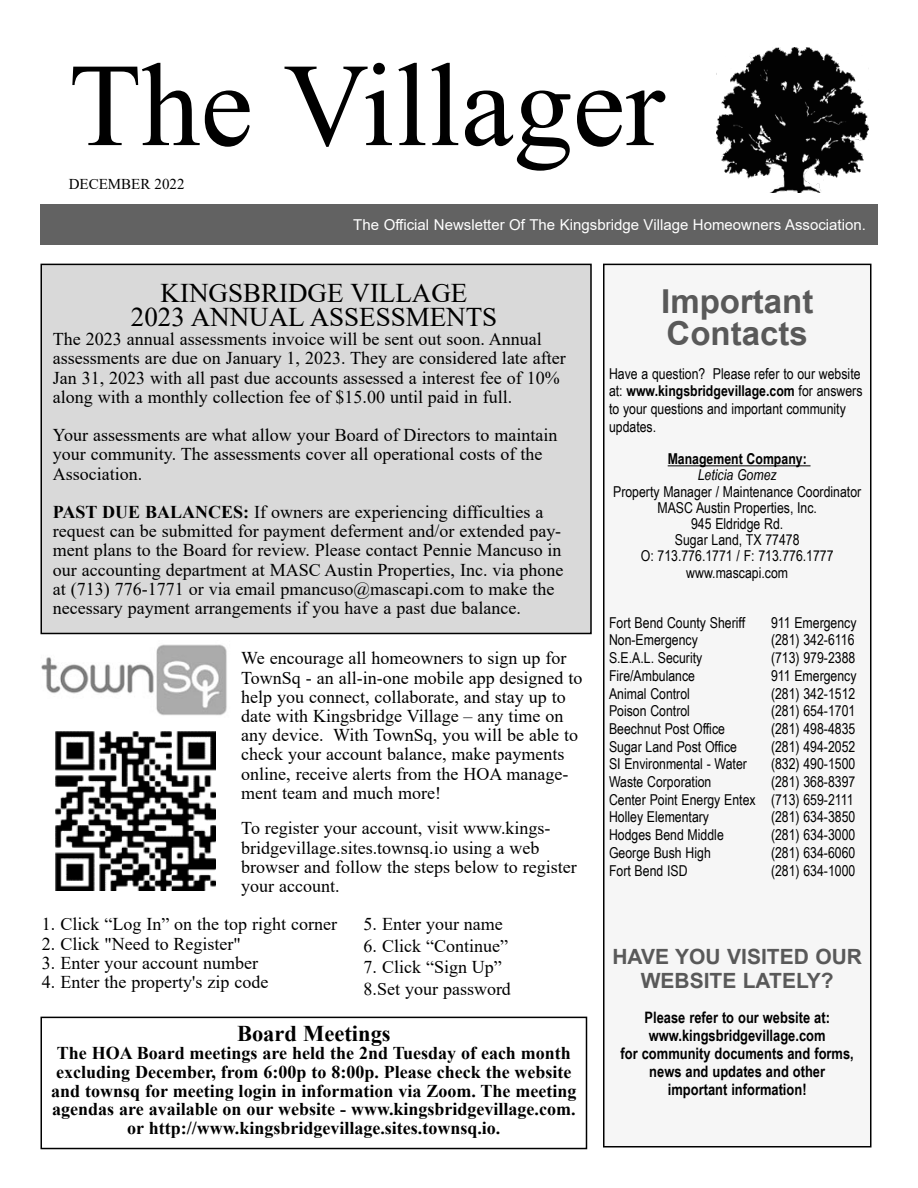
<style>
.page{position:relative;width:918px;height:1188px;background:#fff}
.page>*{position:absolute;margin:0;border:0;box-sizing:border-box;transform-origin:0 0}
.t1{font:118.5px "Times New Roman";color:#000}
.t2{font:700 33px "Arial";color:#595959}
.t3{font:27px "Times New Roman";color:#000}
.t4{font:700 22.5px "Times New Roman";color:#000}
.t5{font:700 21px/24px "Arial";color:#595959;text-align:center}
.t6{font:18px/19.2px "Times New Roman";color:#000}
.t7{font:700 18px "Times New Roman";color:#000}
.t8{font:700 15.75px/18px "Arial Narrow";color:#000}
.t9{font:15px/17.7px "Arial Narrow";color:#000}
.t10{font:15px "Arial";color:#fff}
.t11{font:700 15px "Arial Narrow";color:#000}
.t12{font:15px "Times New Roman";color:#000}
.t13{font:italic 15px "Arial Narrow";color:#000}
.s1{font-weight:700}
</style>
<div class="page">
<div style="left:42px;top:265px;width:548px;height:368px;background:#d9d9d9"></div>
<div style="left:40px;top:264px;width:552px;height:370px;border:2px solid #000"></div>
<div style="left:40px;top:204px;width:838px;height:40px;background:#626262"></div>
<img style="left:716px;top:47px;width:152px;height:146px">
<div style="left:604px;top:265px;width:266px;height:881px;background:#f6f6f6"></div>
<div style="left:603px;top:264px;width:268px;height:884px;border:2px solid #000"></div>
<hr style="left:668px;top:465px;width:143px;height:1px;background:#000">
<div style="left:40px;top:1017px;width:547px;height:132px;border:2px solid #000"></div>
<img style="left:41px;top:644px;width:186px;height:72px">
<img style="left:55px;top:731px;width:161px;height:160px">
<p class="t1" style="left:69px;top:40px;width:597px">The Villager</p>
<p class="t12" style="left:69px;top:176px;width:117px">DECEMBER 2022</p>
<p class="t10" style="left:353px;top:216px;width:514px">The Official Newsletter Of The Kingsbridge Village Homeowners Association.</p>
<p class="t3" style="left:161px;top:278px;width:308px">KINGSBRIDGE VILLAGE</p>
<p class="t3" style="left:131px;top:302px;width:368px">2023 ANNUAL ASSESSMENTS</p>
<p class="t6" style="left:53px;top:330px;width:514px">The 2023 annual assessments invoice will be sent out soon. Annual assessments are due on January 1, 2023. They are considered late after Jan 31, 2023 with all past due accounts assessed a interest fee of 10% along with a monthly collection fee of $15.00 until paid in full.</p>
<p class="t6" style="left:53px;top:426px;width:506px">Your assessments are what allow your Board of Directors to maintain your community. The assessments cover all operational costs of the<br>Association.</p>
<p class="t6" style="left:53px;top:502px;width:512px"><span class="s1">PAST DUE BALANCES:</span> If owners are experiencing difficulties a request can be submitted for payment deferment and/or extended pay&shy;ment plans to the Board for review. Please contact Pennie Mancuso in our accounting department at MASC Austin Properties, Inc. via phone at (713) 776-1771 or via email pmancuso@mascapi.com to make the necessary payment arrangements if you have a past due balance.</p>
<p class="t6" style="left:241px;top:649px;width:343px">We encourage all homeowners to sign up for TownSq - an all-in-one mobile app designed to help you connect, collaborate, and stay up to date with Kingsbridge Village – any time on any device. With TownSq, you will be able to check your account balance, make payments online, receive alerts from the HOA manage&shy;ment team and much more!</p>
<p class="t6" style="left:241px;top:819px;width:337px">To register your account, visit www.kings&shy;bridgevillage.sites.townsq.io using a web browser and follow the steps below to register your account.</p>
<p class="t6" style="left:42px;top:915px;width:297px">1. Click “Log In” on the top right corner</p>
<p class="t6" style="left:42px;top:934px;width:200px">2. Click "Need to Register"</p>
<p class="t6" style="left:42px;top:953px;width:218px">3. Enter your account number</p>
<p class="t6" style="left:42px;top:972px;width:228px">4. Enter the property's zip code</p>
<p class="t6" style="left:364px;top:914px;width:141px">5. Enter your name</p>
<p class="t6" style="left:364px;top:936px;width:146px">6. Click “Continue”</p>
<p class="t6" style="left:364px;top:958px;width:140px">7. Click “Sign Up”</p>
<p class="t6" style="left:364px;top:979px;width:149px">8.Set your password</p>
<p class="t4" style="left:237px;top:1021px;width:155px">Board Meetings</p>
<p class="t7" style="left:57px;top:1043px;width:516px">The HOA Board meetings are held the 2nd Tuesday of each month</p>
<p class="t7" style="left:56px;top:1062px;width:517px">excluding December, from 6:00p to 8:00p. Please check the website</p>
<p class="t7" style="left:51px;top:1081px;width:527px">and townsq for meeting login in information via Zoom. The meeting</p>
<p class="t7" style="left:52px;top:1099px;width:525px">agendas are available on our website - www.kingsbridgevillage.com.</p>
<p class="t7" style="left:127px;top:1118px;width:375px">or http://www.kingsbridgevillage.sites.townsq.io.</p>
<p class="t2" style="left:661px;top:283px;width:154px">Important</p>
<p class="t2" style="left:667px;top:315px;width:143px">Contacts</p>
<p class="t9" style="left:609px;top:364px;width:255px">Have a question? Please refer to our website at: <span class="s1">www.kingsbridgevillage.com</span> for answers to your questions and important community updates.</p>
<p class="t11" style="left:668px;top:450px;width:141px">Management Company:</p>
<p class="t13" style="left:698px;top:466px;width:80px">Leticia Gomez</p>
<p class="t9" style="left:613px;top:482px;width:250px">Property Manager / Maintenance Coordinator</p>
<p class="t9" style="left:657px;top:499px;width:161px">MASC Austin Properties, Inc.</p>
<p class="t9" style="left:691px;top:515px;width:94px">945 Eldridge Rd.</p>
<p class="t9" style="left:675px;top:531px;width:126px">Sugar Land, TX 77478</p>
<p class="t9" style="left:641px;top:547px;width:194px">O: 713.776.1771 / F: 713.776.1777</p>
<p class="t9" style="left:686px;top:563px;width:103px">www.mascapi.com</p>
<p class="t9" style="left:609px;top:613px;width:138px">Fort Bend County Sheriff</p>
<p class="t9" style="left:771px;top:613px;width:87px">911 Emergency</p>
<p class="t9" style="left:609px;top:631px;width:90px">Non-Emergency</p>
<p class="t9" style="left:771px;top:631px;width:85px">(281) 342-6116</p>
<p class="t9" style="left:609px;top:649px;width:95px">S.E.A.L. Security</p>
<p class="t9" style="left:771px;top:649px;width:86px">(713) 979-2388</p>
<p class="t9" style="left:609px;top:667px;width:88px">Fire/Ambulance</p>
<p class="t9" style="left:771px;top:667px;width:87px">911 Emergency</p>
<p class="t9" style="left:609px;top:684px;width:82px">Animal Control</p>
<p class="t9" style="left:771px;top:684px;width:86px">(281) 342-1512</p>
<p class="t9" style="left:609px;top:702px;width:83px">Poison Control</p>
<p class="t9" style="left:771px;top:702px;width:86px">(281) 654-1701</p>
<p class="t9" style="left:609px;top:720px;width:118px">Beechnut Post Office</p>
<p class="t9" style="left:771px;top:720px;width:86px">(281) 498-4835</p>
<p class="t9" style="left:609px;top:737px;width:129px">Sugar Land Post Office</p>
<p class="t9" style="left:771px;top:737px;width:86px">(281) 494-2052</p>
<p class="t9" style="left:609px;top:755px;width:139px">SI Environmental - Water</p>
<p class="t9" style="left:771px;top:755px;width:86px">(832) 490-1500</p>
<p class="t9" style="left:609px;top:773px;width:104px">Waste Corporation</p>
<p class="t9" style="left:771px;top:773px;width:86px">(281) 368-8397</p>
<p class="t9" style="left:609px;top:790px;width:246px">Center Point Energy Entex (713) 659-2111</p>
<p class="t9" style="left:609px;top:808px;width:102px">Holley Elementary</p>
<p class="t9" style="left:771px;top:808px;width:86px">(281) 634-3850</p>
<p class="t9" style="left:609px;top:826px;width:116px">Hodges Bend Middle</p>
<p class="t9" style="left:771px;top:826px;width:86px">(281) 634-3000</p>
<p class="t9" style="left:609px;top:844px;width:103px">George Bush High</p>
<p class="t9" style="left:771px;top:844px;width:86px">(281) 634-6060</p>
<p class="t9" style="left:609px;top:861px;width:80px">Fort Bend ISD</p>
<p class="t9" style="left:771px;top:861px;width:86px">(281) 634-1000</p>
<p class="t5" style="left:612px;top:945px;width:251px">HAVE YOU VISITED OUR<br>WEBSITE LATELY?</p>
<p class="t8" style="left:644px;top:1008px;width:187px">Please refer to our website at: www.kingsbridgevillage.com</p>
<p class="t8" style="left:621px;top:1044px;width:235px;text-align:center">for community documents and forms, news and updates and other important information!</p>
</div>
